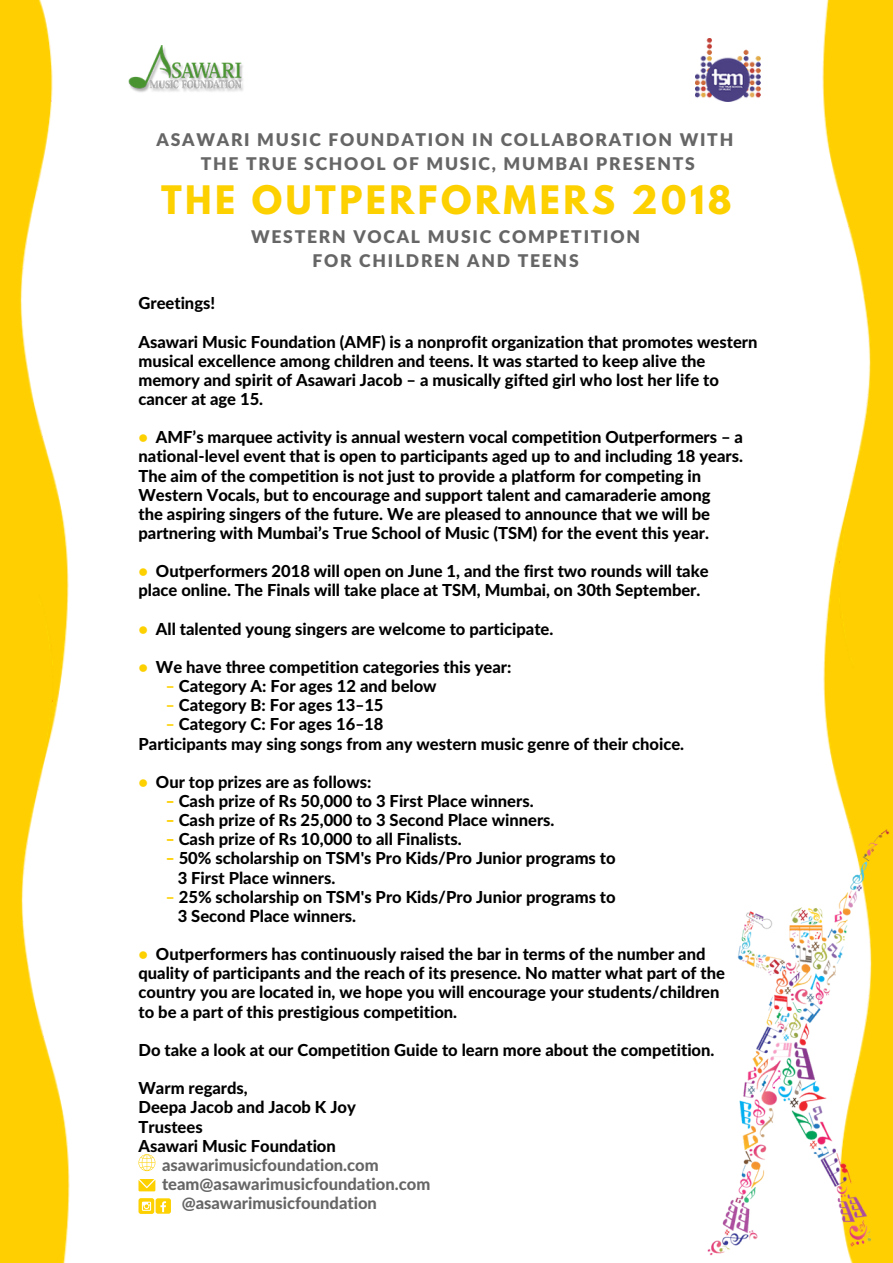
<style>
.page{position:relative;width:893px;height:1263px;background:#fff}
.page>*{position:absolute;margin:0;border:0;box-sizing:border-box;transform-origin:0 0}
.t1{font:700 34.8px "League Spartan";letter-spacing:.1em;color:#fdd000}
.t2{font:900 17.55px/23.7px "Lato";letter-spacing:.1em;color:#666;text-align:center}
.t3{font:800 16.5px/19.2px "Lato";color:#000}
.t4{font:800 16.5px "Lato";color:#666}
.s1{color:#fdd000}
.s2{font-weight:900;color:#fdd000}
</style>
<div class="page">
<img style="left:823px;top:669px;width:70px;height:153px">
<img style="left:822px;top:0;width:71px;height:669px">
<img style="left:0;top:0;width:69px;height:594px">
<img style="left:0;top:594px;width:70px;height:669px">
<img style="left:707px;top:822px;width:186px;height:441px">
<img style="left:696px;top:38px;width:64px;height:63px">
<img style="left:128px;top:45px;width:115px;height:47px">
<div style="left:156px;top:1198px;width:15px;height:16px;background:#fdd000;border-radius:2px"></div>
<svg style="left:160px;top:1201px;width:6px;height:11px"></svg>
<svg style="left:139px;top:1179px;width:16px;height:12px"></svg>
<svg style="left:138px;top:1154px;width:17px;height:17px"></svg>
<svg style="left:138px;top:1198px;width:16px;height:16px"></svg>
<svg style="left:142px;top:1202px;width:9px;height:9px"></svg>
<p class="t2" style="left:157px;top:128px;width:578px">ASAWARI MUSIC FOUNDATION IN COLLABORATION WITH<br>THE TRUE SCHOOL OF MUSIC, MUMBAI PRESENTS</p>
<h1 class="t1" style="left:161px;top:183px;width:572px">THE OUTPERFORMERS 2018</h1>
<p class="t2" style="left:251px;top:225px;width:390px">WESTERN VOCAL MUSIC COMPETITION<br>FOR CHILDREN AND TEENS</p>
<p class="t3" style="left:138px;top:293px;width:78px">Greetings!</p>
<p class="t3" style="left:138px;top:332px;width:620px">Asawari Music Foundation (AMF) is a nonprofit organization that promotes western musical excellence among children and teens. It was started to keep alive the memory and spirit of Asawari Jacob – a musically gifted girl who lost her life to cancer at age 15.</p>
<p class="t3" style="left:138px;top:427px;width:606px"><span class="s1">•</span> AMF’s marquee activity is annual western vocal competition Outperformers – a national-level event that is open to participants aged up to and including 18 years.<br>The aim of the competition is not just to provide a platform for competing in Western Vocals, but to encourage and support talent and camaraderie among<br>the aspiring singers of the future. We are pleased to announce that we will be partnering with Mumbai’s True School of Music (TSM) for the event this year.</p>
<p class="t3" style="left:138px;top:561px;width:572px"><span class="s1">•</span> Outperformers 2018 will open on June 1, and the first two rounds will take place online. The Finals will take place at TSM, Mumbai, on 30th September.</p>
<p class="t3" style="left:138px;top:619px;width:416px"><span class="s1">•</span> All talented young singers are welcome to participate.</p>
<p class="t3" style="left:138px;top:657px;width:374px"><span class="s1">•</span> We have three competition categories this year:</p>
<p class="t3" style="left:166px;top:676px;width:272px"><span class="s1">‒</span> Category A: For ages 12 and below</p>
<p class="t3" style="left:166px;top:695px;width:219px"><span class="s1">‒</span> Category B: For ages 13‒15</p>
<p class="t3" style="left:166px;top:714px;width:219px"><span class="s1">‒</span> Category C: For ages 16‒18</p>
<p class="t3" style="left:138px;top:734px;width:547px">Participants may sing songs from any western music genre of their choice.</p>
<p class="t3" style="left:138px;top:772px;width:234px"><span class="s1">•</span> Our top prizes are as follows:</p>
<p class="t3" style="left:166px;top:791px;width:369px"><span class="s2">‒</span> Cash prize of Rs 50,000 to 3 First Place winners.</p>
<p class="t3" style="left:166px;top:810px;width:390px"><span class="s2">‒</span> Cash prize of Rs 25,000 to 3 Second Place winners.</p>
<p class="t3" style="left:166px;top:829px;width:297px"><span class="s2">‒</span> Cash prize of Rs 10,000 to all Finalists.</p>
<p class="t3" style="left:166px;top:848px;width:451px"><span class="s2">‒</span> 50% scholarship on TSM's Pro Kids/Pro Junior programs to</p>
<p class="t3" style="left:178px;top:868px;width:159px">3 First Place winners.</p>
<p class="t3" style="left:166px;top:887px;width:451px"><span class="s1">‒</span> 25% scholarship on TSM's Pro Kids/Pro Junior programs to</p>
<p class="t3" style="left:178px;top:906px;width:180px">3 Second Place winners.</p>
<p class="t3" style="left:138px;top:944px;width:588px"><span class="s1">•</span> Outperformers has continuously raised the bar in terms of the number and quality of participants and the reach of its presence. No matter what part of the country you are located in, we hope you will encourage your students/children to be a part of this prestigious competition.</p>
<p class="t3" style="left:138px;top:1040px;width:577px">Do take a look at our Competition Guide to learn more about the competition.</p>
<p class="t3" style="left:138px;top:1078px;width:219px">Warm regards,<br>Deepa Jacob and Jacob K Joy<br>Trustees<br>Asawari Music Foundation</p>
<p class="t4" style="left:162px;top:1154px;width:218px">asawarimusicfoundation.com</p>
<p class="t4" style="left:162px;top:1173px;width:270px">team@asawarimusicfoundation.com</p>
<p class="t4" style="left:182px;top:1193px;width:197px">@asawarimusicfoundation</p>
</div>
